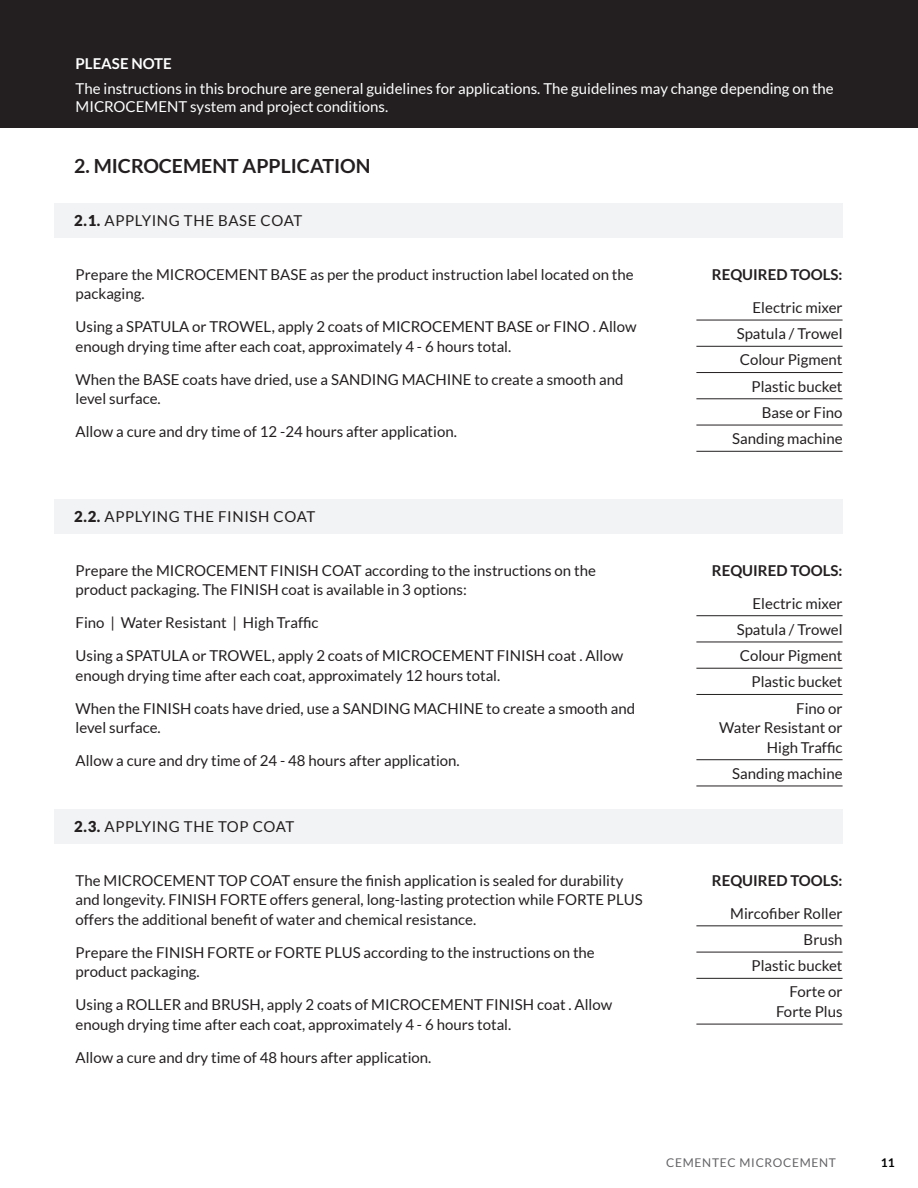
<style>
.page{position:relative;width:918px;height:1188px;background:#fff}
.page>*{position:absolute;margin:0;border:0;box-sizing:border-box;transform-origin:0 0}
.Chart_subhead{font:700 19.5px "Lato";color:#231f20}
.body_text{font:15px/19.5px "Lato";color:#231f20}
.bullets_main{font:15px/19.5px "Lato";color:#231f20;text-align:right}
.t1{font:15px/18px "Lato";color:#fff}
.Chart_subhead-2{font:15px "Lato";letter-spacing:.04em;color:#231f20}
.body_text-2{font:700 15px "Lato";color:#231f20}
.t2{font:700 15px "Lato";color:#fff}
.t3{font:12px "Lato";letter-spacing:.06em;color:#636366}
.t4{font:700 12px "Lato";color:#000001}
.s1{font-weight:900}
</style>
<div class="page">
<div style="left:0;top:0;width:918px;height:128px;background:#231f20"></div>
<div style="left:54px;top:203px;width:789px;height:35px;background:#f2f3f4"></div>
<hr style="left:696px;top:320px;width:147px;height:1px;background:#231f20">
<hr style="left:696px;top:346px;width:147px;height:1px;background:#231f20">
<hr style="left:696px;top:372px;width:147px;height:1px;background:#231f20">
<hr style="left:696px;top:398px;width:147px;height:1px;background:#231f20">
<hr style="left:696px;top:425px;width:147px;height:1px;background:#231f20">
<hr style="left:696px;top:451px;width:147px;height:1px;background:#231f20">
<div style="left:54px;top:499px;width:789px;height:34px;background:#f2f3f4"></div>
<hr style="left:696px;top:615px;width:147px;height:1px;background:#231f20">
<hr style="left:696px;top:642px;width:147px;height:1px;background:#231f20">
<hr style="left:696px;top:668px;width:147px;height:1px;background:#231f20">
<hr style="left:696px;top:694px;width:147px;height:1px;background:#231f20">
<hr style="left:696px;top:759px;width:147px;height:1px;background:#231f20">
<hr style="left:696px;top:786px;width:147px;height:1px;background:#231f20">
<div style="left:54px;top:809px;width:789px;height:35px;background:#f2f3f4"></div>
<hr style="left:696px;top:925px;width:147px;height:1px;background:#231f20">
<hr style="left:696px;top:952px;width:147px;height:1px;background:#231f20">
<hr style="left:696px;top:978px;width:147px;height:1px;background:#231f20">
<hr style="left:696px;top:1024px;width:147px;height:1px;background:#231f20">
<p class="t2" style="left:76px;top:55px;width:98px">PLEASE NOTE</p>
<p class="t1" style="left:76px;top:79px;width:760px">The instructions in this brochure are general guidelines for applications. The guidelines may change depending on the<br>MICROCEMENT system and project conditions.</p>
<p class="Chart_subhead" style="left:74px;top:155px;width:298px">2. MICROCEMENT APPLICATION</p>
<p class="Chart_subhead-2" style="left:74px;top:213px;width:230px"><span class="s1">2.1.</span> APPLYING THE BASE COAT</p>
<p class="body_text" style="left:76px;top:265px;width:560px">Prepare the MICROCEMENT BASE as per the product instruction label located on the packaging.</p>
<p class="body_text" style="left:76px;top:317px;width:562px">Using a SPATULA or TROWEL, apply 2 coats of MICROCEMENT BASE or FINO . Allow enough drying time after each coat, approximately 4 - 6 hours total.</p>
<p class="body_text" style="left:76px;top:370px;width:549px">When the BASE coats have dried, use a SANDING MACHINE to create a smooth and level surface.</p>
<p class="body_text" style="left:76px;top:422px;width:383px">Allow a cure and dry time of 12 -24 hours after application.</p>
<p class="Chart_subhead-2" style="left:74px;top:508px;width:243px"><span class="s1">2.2.</span> APPLYING THE FINISH COAT</p>
<p class="body_text" style="left:76px;top:560px;width:522px">Prepare the MICROCEMENT FINISH COAT according to the instructions on the product packaging. The FINISH coat is available in 3 options:</p>
<p class="body_text" style="left:76px;top:613px;width:245px">Fino | Water Resistant | High Traffic</p>
<p class="body_text" style="left:76px;top:646px;width:549px">Using a SPATULA or TROWEL, apply 2 coats of MICROCEMENT FINISH coat . Allow enough drying time after each coat, approximately 12 hours total.</p>
<p class="body_text" style="left:76px;top:698px;width:561px">When the FINISH coats have dried, use a SANDING MACHINE to create a smooth and level surface.</p>
<p class="body_text" style="left:76px;top:751px;width:386px">Allow a cure and dry time of 24 - 48 hours after application.</p>
<p class="Chart_subhead-2" style="left:74px;top:818px;width:222px"><span class="s1">2.3.</span> APPLYING THE TOP COAT</p>
<p class="body_text" style="left:76px;top:870px;width:569px">The MICROCEMENT TOP COAT ensure the finish application is sealed for durability and longevity. FINISH FORTE offers general, long-lasting protection while FORTE PLUS offers the additional benefit of water and chemical resistance.</p>
<p class="body_text" style="left:76px;top:942px;width:521px">Prepare the FINISH FORTE or FORTE PLUS according to the instructions on the product packaging.</p>
<p class="body_text" style="left:76px;top:995px;width:538px">Using a ROLLER and BRUSH, apply 2 coats of MICROCEMENT FINISH coat . Allow enough drying time after each coat, approximately 4 - 6 hours total.</p>
<p class="body_text" style="left:76px;top:1047px;width:357px">Allow a cure and dry time of 48 hours after application.</p>
<p class="body_text-2" style="left:712px;top:266px;width:132px">REQUIRED TOOLS:</p>
<p class="bullets_main" style="left:753px;top:298px;width:91px">Electric mixer</p>
<p class="bullets_main" style="left:737px;top:324px;width:107px">Spatula / Trowel</p>
<p class="bullets_main" style="left:740px;top:350px;width:104px">Colour Pigment</p>
<p class="bullets_main" style="left:752px;top:376px;width:93px">Plastic bucket</p>
<p class="bullets_main" style="left:762px;top:403px;width:82px">Base or Fino</p>
<p class="bullets_main" style="left:732px;top:429px;width:112px">Sanding machine</p>
<p class="body_text-2" style="left:712px;top:562px;width:132px">REQUIRED TOOLS:</p>
<p class="bullets_main" style="left:753px;top:593px;width:91px">Electric mixer</p>
<p class="bullets_main" style="left:737px;top:620px;width:107px">Spatula / Trowel</p>
<p class="bullets_main" style="left:740px;top:646px;width:104px">Colour Pigment</p>
<p class="bullets_main" style="left:752px;top:672px;width:93px">Plastic bucket</p>
<p class="bullets_main" style="left:719px;top:698px;width:125px">Fino or<br>Water Resistant or<br>High Traffic</p>
<p class="bullets_main" style="left:732px;top:764px;width:112px">Sanding machine</p>
<p class="body_text-2" style="left:712px;top:872px;width:132px">REQUIRED TOOLS:</p>
<p class="bullets_main" style="left:730px;top:903px;width:114px">Mircofiber Roller</p>
<p class="bullets_main" style="left:804px;top:930px;width:40px">Brush</p>
<p class="bullets_main" style="left:752px;top:956px;width:93px">Plastic bucket</p>
<p class="bullets_main" style="left:776px;top:982px;width:68px">Forte or<br>Forte Plus</p>
<p class="t3" style="left:666px;top:1156px;width:171px">CEMENTEC MICROCEMENT</p>
<p class="t4" style="left:881px;top:1156px;width:15px">11</p>
</div>
